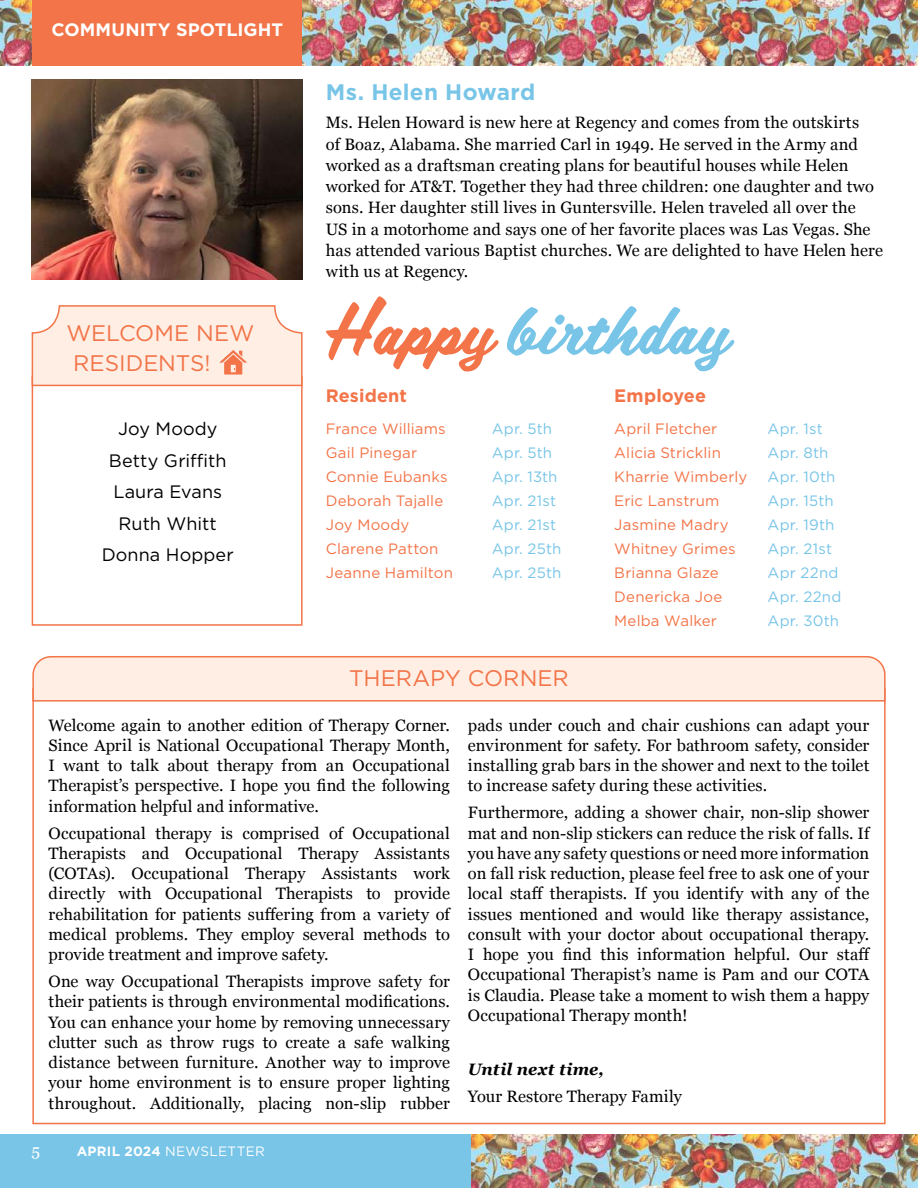
<style>
.page{position:relative;width:918px;height:1188px;background:#fff}
.page>*{position:absolute;margin:0;border:0;box-sizing:border-box;transform-origin:0 0}
.t1{font:22.5px/30px "Gotham";color:#f37448}
.t2{font:700 22.5px "Gotham";letter-spacing:.01em;color:#78c5e7}
.t3{font:18px/31.5px "Gotham";letter-spacing:.005em;color:#000;text-align:center}
.t4{font:700 18px "Gotham";letter-spacing:.005em;color:#fff}
.t5{font:700 18px "Gotham";letter-spacing:.005em;color:#f37448}
.t6{font:16.5px/20.2px "Georgia";letter-spacing:.005em;color:#000;text-align:justify}
.t7{font:italic 700 16.5px "Georgia";letter-spacing:.005em;color:#000}
.t8{font:16.5px "Georgia";color:#fff}
.t9{font:15px/24px "Gotham";letter-spacing:.01em;color:#f37448}
.t10{font:15px/24px "Gotham";letter-spacing:.015em;color:#78c5e7}
.t11{font:13.5px "Gotham";letter-spacing:.025em;color:#fff}
.s1{font-weight:700}
</style>
<div class="page">
<img style="left:471px;top:1135px;width:447px;height:53px">
<div style="left:0;top:1135px;width:471px;height:53px;background:#78c5e7"></div>
<img style="left:0;top:0;width:918px;height:65px">
<div style="left:32px;top:376px;width:271px;height:250px;border:2px solid #f37448"></div>
<svg style="left:31px;top:305px;width:272px;height:82px;background:#fde7dc"></svg>
<svg style="left:326px;top:296px;width:173px;height:76px"></svg>
<svg style="left:507px;top:306px;width:227px;height:65px"></svg>
<div style="left:32px;top:0;width:270px;height:65px;background:#f37448"></div>
<img style="left:32px;top:80px;width:271px;height:200px">
<svg style="left:32px;top:656px;width:854px;height:46px;background:#fde6d9"></svg>
<p class="t4" style="left:52px;top:18px;width:233px">COMMUNITY SPOTLIGHT</p>
<h1 class="t1" style="left:73px;top:317px;width:183px;text-indent:-7px">WELCOME NEW<br>RESIDENTS!</h1>
<h1 class="t2" style="left:326px;top:77px;width:211px">Ms. Helen Howard</h1>
<p class="t6" style="left:326px;top:111px;width:559px;line-height:21.3px;text-align:left">Ms. Helen Howard is new here at Regency and comes from the outskirts<br>of Boaz, Alabama. She married Carl in 1949. He served in the Army and worked as a draftsman creating plans for beautiful houses while Helen worked for AT&amp;T. Together they had three children: one daughter and two sons. Her daughter still lives in Guntersville. Helen traveled all over the<br>US in a motorhome and says one of her favorite places was Las Vegas. She has attended various Baptist churches. We are delighted to have Helen here with us at Regency.</p>
<p class="t5" style="left:326px;top:384px;width:83px">Resident</p>
<p class="t5" style="left:614px;top:384px;width:93px">Employee</p>
<p class="t9" style="left:326px;top:417px;width:129px">France Williams<br>Gail Pinegar<br>Connie Eubanks<br>Deborah Tajalle<br>Joy Moody<br>Clarene Patton<br>Jeanne Hamilton</p>
<p class="t10" style="left:492px;top:417px;width:71px">Apr. 5th<br>Apr. 5th<br>Apr. 13th<br>Apr. 21st<br>Apr. 21st<br>Apr. 25th<br>Apr. 25th</p>
<p class="t3" style="left:102px;top:413px;width:133px">Joy Moody<br>Betty Griffith<br>Laura Evans<br>Ruth Whitt<br>Donna Hopper</p>
<p class="t9" style="left:614px;top:416px;width:135px">April Fletcher<br>Alicia Stricklin<br>Kharrie Wimberly<br>Eric Lanstrum<br>Jasmine Madry<br>Whitney Grimes<br>Brianna Glaze<br>Denericka Joe<br>Melba Walker</p>
<p class="t10" style="left:768px;top:416px;width:75px">Apr. 1st<br>Apr. 8th<br>Apr. 10th<br>Apr. 15th<br>Apr. 19th<br>Apr. 21st<br>Apr 22nd<br>Apr. 22nd<br>Apr. 30th</p>
<h1 class="t1" style="left:349px;top:663px;width:221px">THERAPY CORNER</h1>
<p class="t6" style="left:49px;top:714px;width:403px">Welcome again to another edition of Therapy Corner.<br>Since April is National Occupational Therapy Month, I want to talk about therapy from an Occupational Therapist’s perspective. I hope you find the following information helpful and informative.</p>
<p class="t6" style="left:49px;top:822px;width:403px">Occupational therapy is comprised of Occupational Therapists and Occupational Therapy Assistants (COTAs). Occupational Therapy Assistants work directly with Occupational Therapists to provide rehabilitation for patients suffering from a variety of medical problems. They employ several methods to provide treatment and improve safety.</p>
<p class="t6" style="left:49px;top:971px;width:403px">One way Occupational Therapists improve safety for their patients is through environmental modifications.<br>You can enhance your home by removing unnecessary clutter such as throw rugs to create a safe walking distance between furniture. Another way to improve your home environment is to ensure proper lighting throughout. Additionally, placing non-slip rubber</p>
<p class="t6" style="left:468px;top:714px;width:403px">pads under couch and chair cushions can adapt your environment for safety. For bathroom safety, consider installing grab bars in the shower and next to the toilet to increase safety during these activities.</p>
<p class="t6" style="left:468px;top:802px;width:404px">Furthermore, adding a shower chair, non-slip shower mat and non-slip stickers can reduce the risk of falls. If you have any safety questions or need more information on fall risk reduction, please feel free to ask one of your local staff therapists. If you identify with any of the issues mentioned and would like therapy assistance, consult with your doctor about occupational therapy.<br>I hope you find this information helpful. Our staff Occupational Therapist’s name is Pam and our COTA is Claudia. Please take a moment to wish them a happy Occupational Therapy month!</p>
<p class="t7" style="left:468px;top:1057px;width:138px">Until next time,</p>
<p class="t6" style="left:468px;top:1085px;width:215px">Your Restore Therapy Family</p>
<p class="t8" style="left:32px;top:1138px;width:10px">5</p>
<p class="t11" style="left:77px;top:1142px;width:190px"><span class="s1">APRIL 2024</span> NEWSLETTER</p>
</div>
